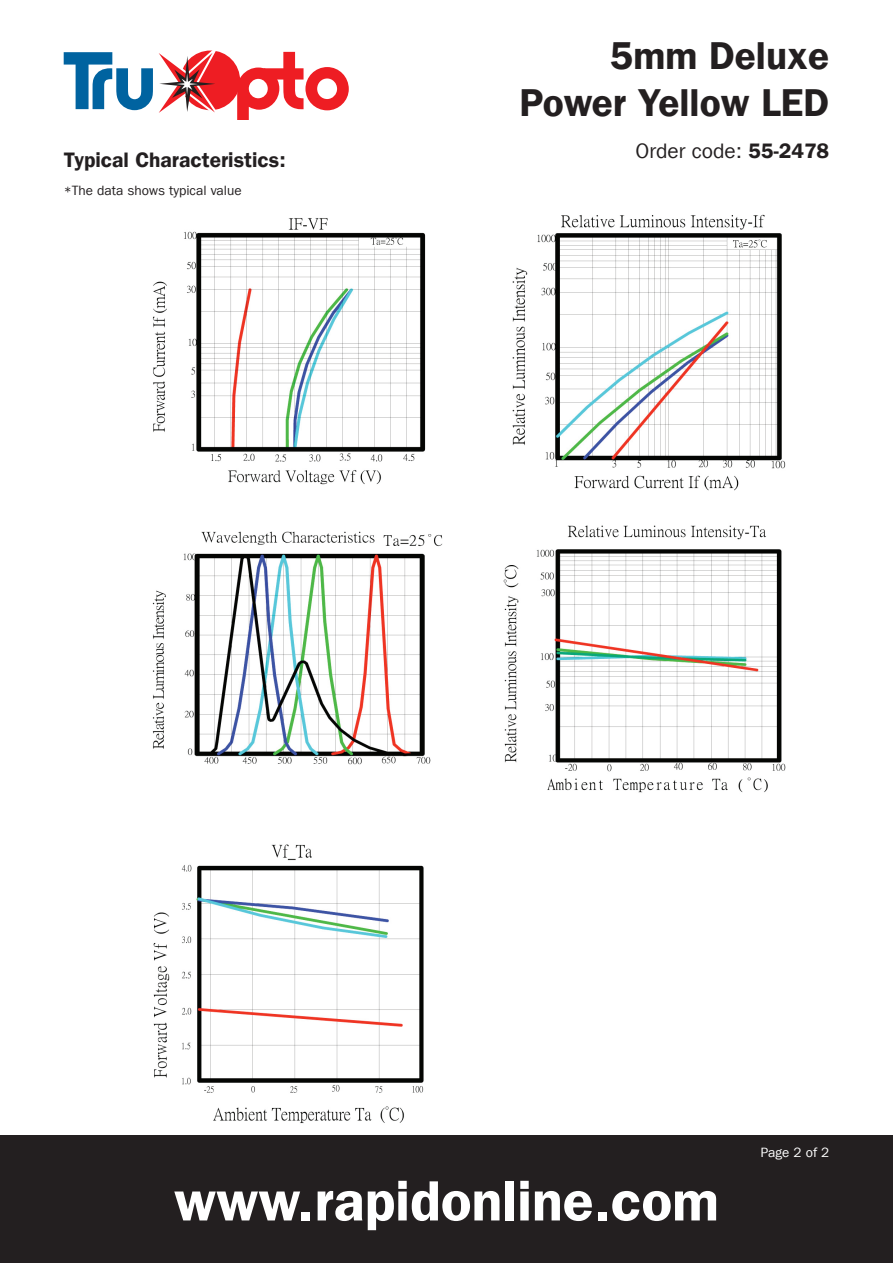
<style>
.page{position:relative;width:893px;height:1263px;background:#fff}
.page>*{position:absolute;margin:0;border:0;box-sizing:border-box;transform-origin:0 0}
.t1{font:57px "Franklin Gothic LT Com Dm";color:#fff}
.t2{font:39px/46.5px "Franklin Gothic LT Com Dm";color:#231f20;text-align:right}
.t3{font:21px "Franklin Gothic LT Com Dm";color:#231f20}
.t4{font:21px "Franklin Gothic LT Com";color:#231f20}
.t5{font:13.5px "Franklin Gothic LT Com";color:#231f20}
.t6{font:13.5px "Franklin Gothic LT Com";color:#fff}
.s1{font-family:"Franklin Gothic LT Com Dm"}
</style>
<div class="page">
<div style="left:0;top:1135px;width:893px;height:128px;background:#231f20"></div>
<div style="left:180px;top:51px;width:60px;height:59px;background:#ee1d23;border-radius:50%"></div>
<svg style="left:237px;top:52px;width:112px;height:67px"></svg>
<svg style="left:64px;top:50px;width:164px;height:63px"></svg>
<img style="left:152px;top:214px;width:634px;height:910px">
<h3 class="t3" style="left:64px;top:148px;width:223px">Typical Characteristics:</h3>
<p class="t5" style="left:64px;top:182px;width:179px">*The data shows typical value</p>
<h2 class="t2" style="left:519px;top:33px;width:311px">5mm Deluxe<br>Power Yellow LED</h2>
<h3 class="t4" style="left:636px;top:139px;width:195px">Order code: <span class="s1">55-2478</span></h3>
<p class="t6" style="left:761px;top:1145px;width:70px">Page 2 of 2</p>
<h1 class="t1" style="left:174px;top:1167px;width:546px">www.rapidonline.com</h1>
</div>
